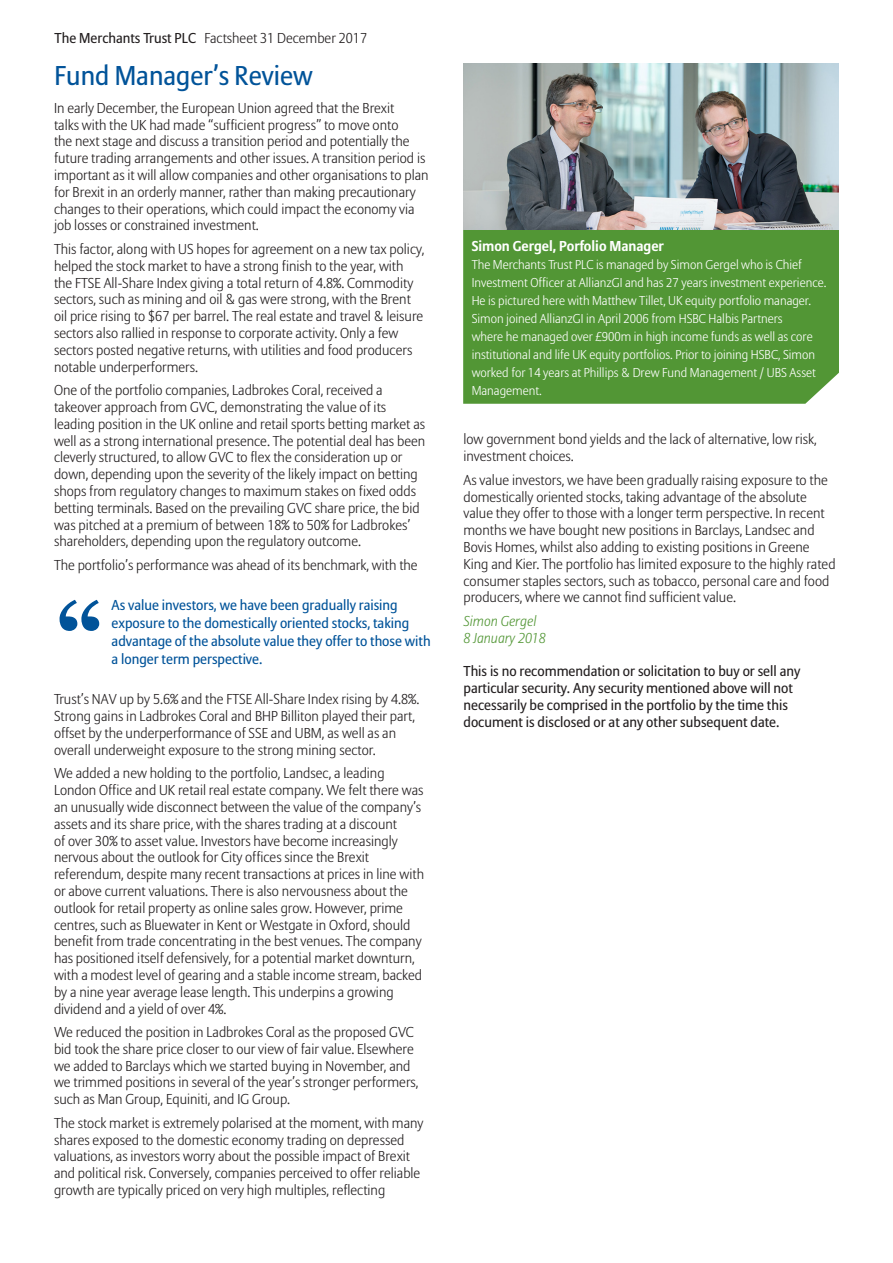
<style>
.page{position:relative;width:893px;height:1263px;background:#fff}
.page>*{position:absolute;margin:0;border:0;box-sizing:border-box;transform-origin:0 0}
.t1{font:27px "Allianz Sans";color:#015399}
.t2{font:300 14.25px/16.8px "Allianz Sans";color:#231f20}
.t3{font:14.25px/16.8px "Allianz Sans";color:#231f20}
.t4{font:14.25px/18px "Allianz Sans";color:#015399}
.t5{font:700 14.25px "Allianz Sans";color:#fff}
.t6{font:italic 300 14.25px/16.8px "Allianz Sans";color:#529635}
.t7{font:300 12.75px/18px "Allianz Sans";color:#fff}
.s1{font-weight:400}
</style>
<div class="page">
<div style="left:463px;top:230px;width:376px;height:174px;background:#529635"></div>
<img style="left:463px;top:63px;width:376px;height:166px">
<svg style="left:60px;top:600px;width:39px;height:31px"></svg>
<p class="t2" style="left:55px;top:31px;width:314px"><span class="s1">The Merchants Trust PLC</span> Factsheet 31 December 2017</p>
<p class="t1" style="left:55px;top:60px;width:260px">Fund Manager’s Review</p>
<p class="t2" style="left:54px;top:100px;width:376px">In early December, the European Union agreed that the Brexit<br>talks with the UK had made “sufficient progress” to move onto<br>the next stage and discuss a transition period and potentially the future trading arrangements and other issues. A transition period is important as it will allow companies and other organisations to plan for Brexit in an orderly manner, rather than making precautionary changes to their operations, which could impact the economy via job losses or constrained investment.</p>
<p class="t2" style="left:54px;top:241px;width:372px">This factor, along with US hopes for agreement on a new tax policy, helped the stock market to have a strong finish to the year, with the FTSE All-Share Index giving a total return of 4.8%. Commodity sectors, such as mining and oil &amp; gas were strong, with the Brent oil price rising to $67 per barrel. The real estate and travel &amp; leisure sectors also rallied in response to corporate activity. Only a few sectors posted negative returns, with utilities and food producers notable underperformers.</p>
<p class="t2" style="left:54px;top:382px;width:373px">One of the portfolio companies, Ladbrokes Coral, received a takeover approach from GVC, demonstrating the value of its leading position in the UK online and retail sports betting market as well as a strong international presence. The potential deal has been cleverly structured, to allow GVC to flex the consideration up or down, depending upon the severity of the likely impact on betting shops from regulatory changes to maximum stakes on fixed odds betting terminals. Based on the prevailing GVC share price, the bid was pitched at a premium of between 18% to 50% for Ladbrokes’ shareholders, depending upon the regulatory outcome.</p>
<p class="t2" style="left:54px;top:557px;width:365px">The portfolio’s performance was ahead of its benchmark, with the</p>
<p class="t4" style="left:112px;top:597px;width:321px">As value investors, we have been gradually raising exposure to the domestically oriented stocks, taking advantage of the absolute value they offer to those with a longer term perspective.</p>
<p class="t2" style="left:54px;top:692px;width:367px">Trust’s NAV up by 5.6% and the FTSE All-Share Index rising by 4.8%.<br>Strong gains in Ladbrokes Coral and BHP Billiton played their part, offset by the underperformance of SSE and UBM, as well as an overall underweight exposure to the strong mining sector.</p>
<p class="t2" style="left:54px;top:765px;width:372px">We added a new holding to the portfolio, Landsec, a leading London Office and UK retail real estate company. We felt there was an unusually wide disconnect between the value of the company’s assets and its share price, with the shares trading at a discount<br>of over 30% to asset value. Investors have become increasingly nervous about the outlook for City offices since the Brexit referendum, despite many recent transactions at prices in line with or above current valuations. There is also nervousness about the outlook for retail property as online sales grow. However, prime centres, such as Bluewater in Kent or Westgate in Oxford, should benefit from trade concentrating in the best venues. The company has positioned itself defensively, for a potential market downturn, with a modest level of gearing and a stable income stream, backed by a nine year average lease length. This underpins a growing dividend and a yield of over 4%.</p>
<p class="t2" style="left:54px;top:1024px;width:366px">We reduced the position in Ladbrokes Coral as the proposed GVC bid took the share price closer to our view of fair value. Elsewhere we added to Barclays which we started buying in November, and we trimmed positions in several of the year’s stronger performers, such as Man Group, Equiniti, and IG Group.</p>
<p class="t2" style="left:54px;top:1115px;width:371px">The stock market is extremely polarised at the moment, with many shares exposed to the domestic economy trading on depressed valuations, as investors worry about the possible impact of Brexit and political risk. Conversely, companies perceived to offer reliable growth are typically priced on very high multiples, reflecting</p>
<p class="t5" style="left:472px;top:237px;width:194px">Simon Gergel, Porfolio Manager</p>
<p class="t7" style="left:472px;top:256px;width:356px">The Merchants Trust PLC is managed by Simon Gergel who is Chief Investment Officer at AllianzGI and has 27 years investment experience.<br>He is pictured here with Matthew Tillet, UK equity portfolio manager.<br>Simon joined AllianzGI in April 2006 from HSBC Halbis Partners<br>where he managed over £900m in high income funds as well as core institutional and life UK equity portfolios. Prior to joining HSBC, Simon worked for 14 years at Phillips &amp; Drew Fund Management / UBS Asset Management.</p>
<p class="t2" style="left:463px;top:432px;width:355px">low government bond yields and the lack of alternative, low risk, investment choices.</p>
<p class="t2" style="left:463px;top:472px;width:374px">As value investors, we have been gradually raising exposure to the domestically oriented stocks, taking advantage of the absolute value they offer to those with a longer term perspective. In recent months we have bought new positions in Barclays, Landsec and Bovis Homes, whilst also adding to existing positions in Greene King and Kier. The portfolio has limited exposure to the highly rated consumer staples sectors, such as tobacco, personal care and food producers, where we cannot find sufficient value.</p>
<p class="t6" style="left:463px;top:613px;width:84px">Simon Gergel<br>8 January 2018</p>
<p class="t3" style="left:463px;top:664px;width:338px">This is no recommendation or solicitation to buy or sell any particular security. Any security mentioned above will not necessarily be comprised in the portfolio by the time this document is disclosed or at any other subsequent date.</p>
</div>
